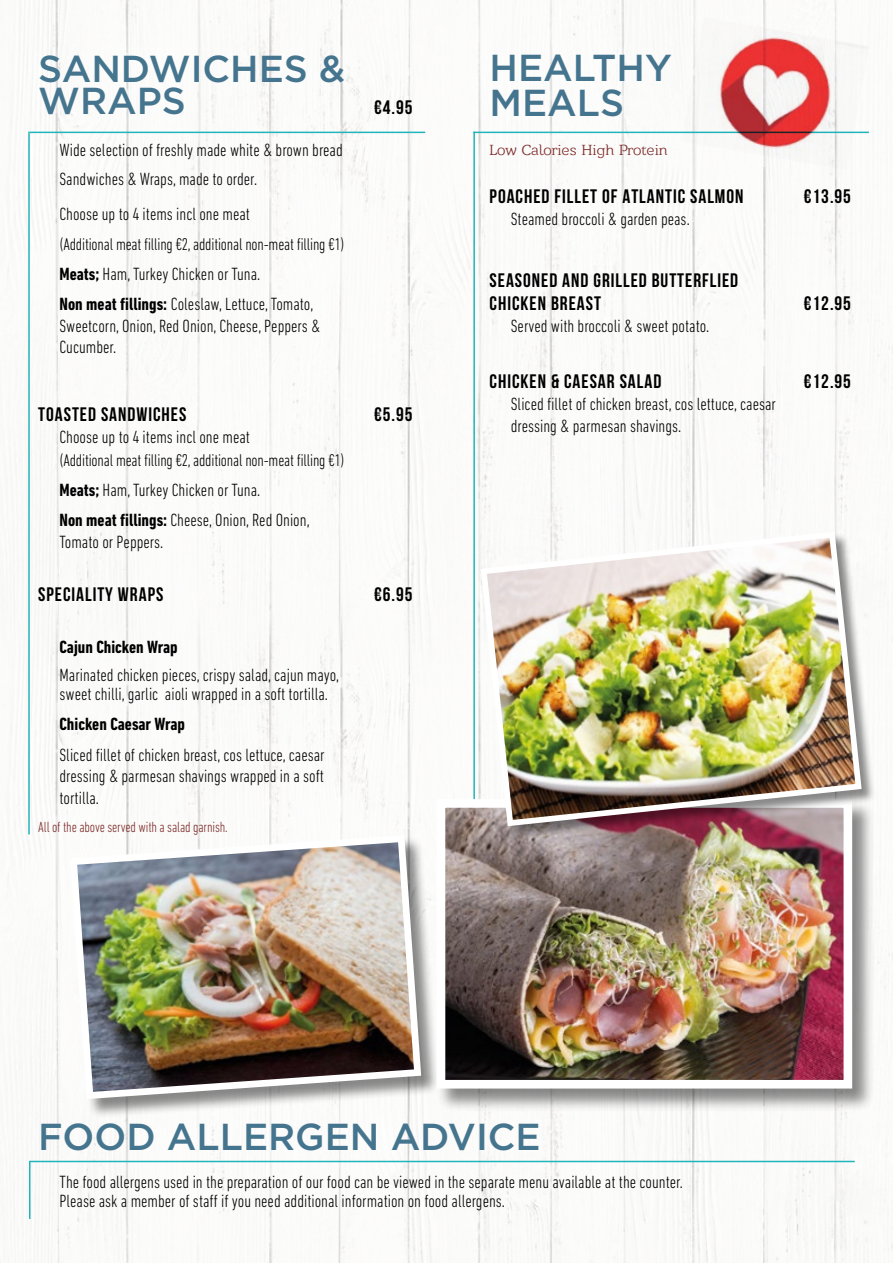
<style>
.page{position:relative;width:893px;height:1263px;background:#fff}
.page>*{position:absolute;margin:0;border:0;box-sizing:border-box;transform-origin:0 0}
.t1{font:500 37.5px/34.5px "Gotham";color:#45758e}
.t2{font:700 19.5px/23.4px "Bebas Neue";letter-spacing:.05em;color:#000}
.t3{font:300 condensed 18px/21.6px "DIN Next LT Pro";color:#000}
.t4{font:700 condensed 18px "DIN Next LT Pro";color:#000}
.t5{font:300 condensed 17.25px "DIN Next LT Pro";letter-spacing:-.01em;color:#000}
.t6{font:300 condensed 15px "DIN Next LT Pro";letter-spacing:-.01em;color:#7d2c29}
.t7{font:15px "Barkentina";color:#7d2c29}
.s1{font-weight:700}
</style>
<div class="page">
<img style="left:7px;top:669px;width:886px;height:594px">
<img style="left:7px;top:0;width:886px;height:669px">
<hr style="left:30px;top:132px;width:395px;height:1px;background:#1fb5ba">
<hr style="left:473px;top:132px;width:396px;height:1px;background:#1fb5ba">
<hr style="left:473px;top:132px;width:2px;height:702px;background:#1fb5ba">
<hr style="left:28px;top:132px;width:2px;height:702px;background:#1fb5ba">
<div style="left:71px;top:836px;width:369px;height:282px;background:#000;opacity:.46"></div>
<img style="left:66px;top:831px;width:359px;height:272px">
<div style="left:436px;top:800px;width:439px;height:312px;background:#000;opacity:.46"></div>
<img style="left:447px;top:809px;width:395px;height:269px">
<div style="left:437px;top:799px;width:415px;height:289px;border:9px solid #fff"></div>
<hr style="left:29px;top:1161px;width:826px;height:1px;background:#1fb5ba">
<hr style="left:29px;top:1161px;width:2px;height:58px;background:#1fb5ba">
<div style="left:482px;top:533px;width:394px;height:308px;background:#000;opacity:.46"></div>
<img style="left:478px;top:528px;width:387px;height:301px">
<img style="left:681px;top:17px;width:188px;height:153px">
<h1 class="t1" style="left:38px;top:52px;width:308px;line-height:32.4px">SANDWICHES &amp;<br>WRAPS</h1>
<p class="t3" style="left:60px;top:136px;width:285px;line-height:28.8px">Wide selection of freshly made white &amp; brown bread<br>Sandwiches &amp; Wraps, made to order.</p>
<p class="t3" style="left:60px;top:203px;width:192px">Choose up to 4 items incl one meat</p>
<p class="t5" style="left:60px;top:234px;width:287px">(Additional meat filling €2, additional non-meat filling €1)</p>
<p class="t3" style="left:60px;top:259px;width:255px;line-height:30.2px"><span class="s1">Meats;</span> Ham, Turkey Chicken or Tuna.<br><span class="s1">Non meat fillings:</span> Coleslaw, Lettuce, Tomato,</p>
<p class="t3" style="left:60px;top:315px;width:262px">Sweetcorn, Onion, Red Onion, Cheese, Peppers &amp;<br>Cucumber.</p>
<p class="t2" style="left:374px;top:96px;width:40px">€4.95</p>
<p class="t2" style="left:38px;top:402px;width:150px">TOASTED SANDWICHES</p>
<p class="t2" style="left:374px;top:402px;width:40px">€5.95</p>
<p class="t3" style="left:60px;top:426px;width:192px">Choose up to 4 items incl one meat</p>
<p class="t5" style="left:60px;top:451px;width:287px">(Additional meat filling €2, additional non-meat filling €1)</p>
<p class="t3" style="left:60px;top:475px;width:252px;line-height:30.2px"><span class="s1">Meats;</span> Ham, Turkey Chicken or Tuna.<br><span class="s1">Non meat fillings:</span> Cheese, Onion, Red Onion,</p>
<p class="t3" style="left:60px;top:531px;width:105px">Tomato or Peppers.</p>
<p class="t2" style="left:38px;top:582px;width:127px">SPECIALITY WRAPS</p>
<p class="t2" style="left:374px;top:582px;width:40px">€6.95</p>
<p class="t4" style="left:60px;top:636px;width:120px">Cajun Chicken Wrap</p>
<p class="t3" style="left:60px;top:665px;width:281px;line-height:19.5px">Marinated chicken pieces, crispy salad, cajun mayo, sweet chilli, garlic aioli wrapped in a soft tortilla.</p>
<p class="t4" style="left:60px;top:714px;width:127px">Chicken Caesar Wrap</p>
<p class="t3" style="left:60px;top:743px;width:267px;text-align:justify">Sliced fillet of chicken breast, cos lettuce, caesar dressing &amp; parmesan shavings wrapped in a soft tortilla.</p>
<p class="t6" style="left:38px;top:818px;width:191px">All of the above served with a salad garnish.</p>
<h1 class="t1" style="left:490px;top:50px;width:184px">HEALTHY<br>MEALS</h1>
<p class="t7" style="left:490px;top:141px;width:180px">Low Calories High Protein</p>
<p class="t2" style="left:490px;top:185px;width:255px">POACHED FILLET OF ATLANTIC SALMON</p>
<p class="t2" style="left:804px;top:185px;width:49px">€13.95</p>
<p class="t3" style="left:511px;top:208px;width:180px">Steamed broccoli &amp; garden peas.</p>
<p class="t2" style="left:490px;top:268px;width:250px">SEASONED AND GRILLED BUTTERFLIED<br>CHICKEN BREAST</p>
<p class="t2" style="left:804px;top:292px;width:49px">€12.95</p>
<p class="t3" style="left:511px;top:315px;width:200px">Served with broccoli &amp; sweet potato.</p>
<p class="t2" style="left:490px;top:370px;width:173px">CHICKEN &amp; CAESAR SALAD</p>
<p class="t2" style="left:804px;top:370px;width:49px">€12.95</p>
<p class="t3" style="left:511px;top:393px;width:267px">Sliced fillet of chicken breast, cos lettuce, caesar dressing &amp; parmesan shavings.</p>
<h1 class="t1" style="left:38px;top:1119px;width:504px">FOOD ALLERGEN ADVICE</h1>
<p class="t3" style="left:60px;top:1171px;width:625px;line-height:19.5px">The food allergens used in the preparation of our food can be viewed in the separate menu available at the counter.<br>Please ask a member of staff if you need additional information on food allergens.</p>
</div>
